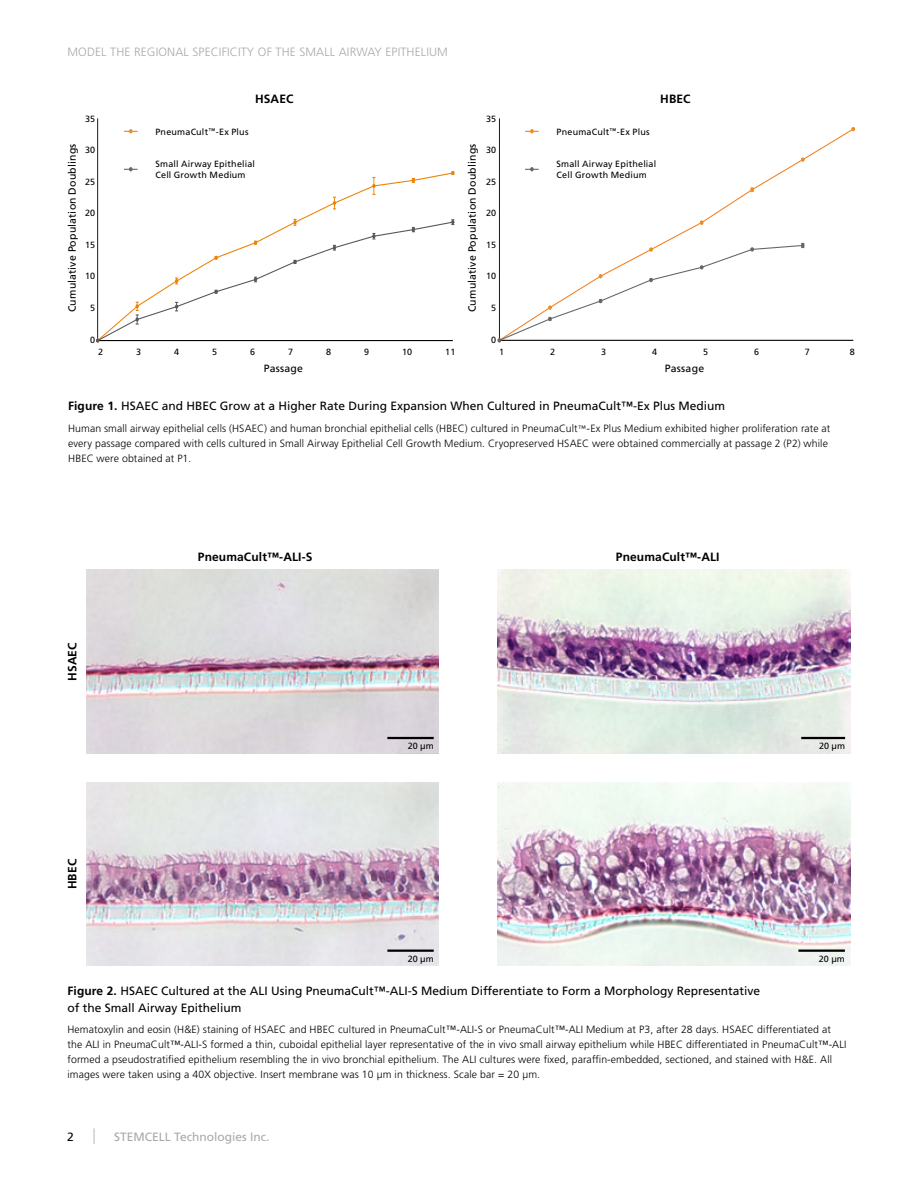
<style>
.page{position:relative;width:918px;height:1188px;background:#fff}
.page>*{position:absolute;margin:0;border:0;box-sizing:border-box;transform-origin:0 0}
.t1{font:12px/16.5px "Frutiger LT Std";color:#000}
.t2{font:300 12px "Frutiger LT Std";letter-spacing:.01em;color:#a7a9ac}
.t3{font:700 12px "Frutiger LT Std";letter-spacing:.01em;color:#000}
.t4{font:12px "Frutiger LT Std";color:#a7a9ac}
.t5{font:300 10.5px/15px "Frutiger LT Std";letter-spacing:.01em;color:#000}
.t6{font:10.5px "Frutiger LT Std";letter-spacing:.015em;color:#000}
.t7{font:9px/10.8px "Frutiger LT Std";letter-spacing:.015em;color:#000}
.s1{font-weight:700}
.s2{font-size:7.8px}
</style>
<div class="page">
<svg style="left:94px;top:1128px;width:1px;height:16px"></svg>
<hr style="left:499px;top:118px;width:1px;height:222px;background:#000">
<svg style="left:499px;top:128px;width:355px;height:213px"></svg>
<svg style="left:700px;top:220px;width:3px;height:5px"></svg>
<svg style="left:750px;top:187px;width:4px;height:5px"></svg>
<svg style="left:801px;top:157px;width:4px;height:5px"></svg>
<svg style="left:851px;top:127px;width:4px;height:4px"></svg>
<svg style="left:498px;top:243px;width:307px;height:100px"></svg>
<svg style="left:525px;top:129px;width:14px;height:4px"></svg>
<svg style="left:525px;top:167px;width:14px;height:4px"></svg>
<hr style="left:97px;top:118px;width:1px;height:223px;background:#000">
<svg style="left:97px;top:172px;width:356px;height:47px"></svg>
<svg style="left:333px;top:197px;width:3px;height:13px"></svg>
<svg style="left:372px;top:177px;width:4px;height:18px"></svg>
<svg style="left:412px;top:178px;width:3px;height:5px"></svg>
<svg style="left:451px;top:171px;width:3px;height:4px"></svg>
<svg style="left:96px;top:219px;width:358px;height:124px"></svg>
<svg style="left:124px;top:129px;width:14px;height:4px"></svg>
<svg style="left:124px;top:167px;width:14px;height:4px"></svg>
<img style="left:497px;top:570px;width:353px;height:183px">
<img style="left:86px;top:570px;width:353px;height:183px">
<img style="left:497px;top:783px;width:353px;height:183px">
<img style="left:86px;top:783px;width:353px;height:183px">
<hr style="left:387px;top:737px;width:47px;height:2px;background:#000">
<hr style="left:801px;top:737px;width:44px;height:2px;background:#000">
<hr style="left:798px;top:950px;width:47px;height:2px;background:#000">
<hr style="left:387px;top:950px;width:47px;height:2px;background:#000">
<p class="t2" style="left:68px;top:45px;width:382px">MODEL THE REGIONAL SPECIFICITY OF THE SMALL AIRWAY EPITHELIUM</p>
<p class="t3" style="left:255px;top:92px;width:40px">HSAEC</p>
<p class="t3" style="left:660px;top:92px;width:32px">HBEC</p>
<p class="t7" style="left:85px;top:113px;width:12px">35</p>
<p class="t7" style="left:486px;top:113px;width:12px">35</p>
<p class="t6" style="left:66px;top:312px;width:170px;rotate:-90deg">Cumulative Population Doublings</p>
<p class="t7" style="left:85px;top:145px;width:12px">30</p>
<p class="t7" style="left:85px;top:176px;width:12px">25</p>
<p class="t7" style="left:85px;top:208px;width:12px">20</p>
<p class="t7" style="left:85px;top:239px;width:12px">15</p>
<p class="t7" style="left:85px;top:271px;width:12px">10</p>
<p class="t7" style="left:90px;top:303px;width:7px">5</p>
<p class="t7" style="left:155px;top:126px;width:95px">PneumaCult<sup>™</sup>-Ex Plus</p>
<p class="t7" style="left:155px;top:159px;width:101px">Small Airway Epithelial<br>Cell Growth Medium</p>
<p class="t6" style="left:466px;top:312px;width:170px;rotate:-90deg">Cumulative Population Doublings</p>
<p class="t7" style="left:486px;top:145px;width:12px">30</p>
<p class="t7" style="left:486px;top:176px;width:12px">25</p>
<p class="t7" style="left:486px;top:208px;width:12px">20</p>
<p class="t7" style="left:486px;top:239px;width:12px">15</p>
<p class="t7" style="left:486px;top:271px;width:12px">10</p>
<p class="t7" style="left:491px;top:303px;width:7px">5</p>
<p class="t7" style="left:557px;top:126px;width:95px">PneumaCult<sup>™</sup>-Ex Plus</p>
<p class="t7" style="left:557px;top:159px;width:101px">Small Airway Epithelial<br>Cell Growth Medium</p>
<p class="t7" style="left:90px;top:334px;width:7px">0</p>
<p class="t7" style="left:491px;top:334px;width:7px">0</p>
<p class="t7" style="left:98px;top:346px;width:7px">2</p>
<p class="t7" style="left:174px;top:346px;width:7px">4</p>
<p class="t7" style="left:250px;top:346px;width:7px">6</p>
<p class="t7" style="left:326px;top:346px;width:7px">8</p>
<p class="t7" style="left:402px;top:346px;width:12px">10</p>
<p class="t7" style="left:445px;top:346px;width:12px">11</p>
<p class="t7" style="left:136px;top:346px;width:7px">3</p>
<p class="t7" style="left:212px;top:346px;width:7px">5</p>
<p class="t7" style="left:288px;top:346px;width:7px">7</p>
<p class="t7" style="left:364px;top:346px;width:7px">9</p>
<p class="t6" style="left:264px;top:363px;width:41px">Passage</p>
<p class="t7" style="left:499px;top:346px;width:7px">1</p>
<p class="t7" style="left:601px;top:346px;width:7px">3</p>
<p class="t7" style="left:703px;top:346px;width:7px">5</p>
<p class="t7" style="left:805px;top:346px;width:7px">7</p>
<p class="t7" style="left:550px;top:346px;width:7px">2</p>
<p class="t7" style="left:652px;top:346px;width:7px">4</p>
<p class="t7" style="left:754px;top:346px;width:7px">6</p>
<p class="t7" style="left:850px;top:346px;width:7px">8</p>
<p class="t6" style="left:665px;top:363px;width:41px">Passage</p>
<p class="t1" style="left:68px;top:398px;width:658px"><span class="s1">Figure 1.</span> HSAEC and HBEC Grow at a Higher Rate During Expansion When Cultured in PneumaCult™-Ex Plus Medium</p>
<p class="t5" style="left:68px;top:421px;width:764px">Human small airway epithelial cells (HSAEC) and human bronchial epithelial cells (HBEC) cultured in PneumaCult<span class="s2">™</span>-Ex Plus Medium exhibited higher proliferation rate at every passage compared with cells cultured in Small Airway Epithelial Cell Growth Medium. Cryopreserved HSAEC were obtained commercially at passage 2 (P2) while<br>HBEC were obtained at P1.</p>
<p class="t3" style="left:65px;top:681px;width:40px;rotate:-90deg">HSAEC</p>
<p class="t3" style="left:65px;top:889px;width:32px;rotate:-90deg">HBEC</p>
<p class="t3" style="left:198px;top:550px;width:116px">PneumaCult™-ALI-S</p>
<p class="t3" style="left:616px;top:550px;width:105px">PneumaCult™-ALI</p>
<p class="t7" style="left:408px;top:741px;width:28px">20 μm</p>
<p class="t7" style="left:819px;top:741px;width:28px">20 μm</p>
<p class="t7" style="left:408px;top:953px;width:28px">20 μm</p>
<p class="t7" style="left:819px;top:953px;width:28px">20 μm</p>
<p class="t1" style="left:68px;top:983px;width:694px"><span class="s1">Figure 2.</span> HSAEC Cultured at the ALI Using PneumaCult™-ALI-S Medium Differentiate to Form a Morphology Representative of the Small Airway Epithelium</p>
<p class="t5" style="left:68px;top:1022px;width:781px">Hematoxylin and eosin (H&amp;E) staining of HSAEC and HBEC cultured in PneumaCult™-ALI-S or PneumaCult™-ALI Medium at P3, after 28 days. HSAEC differentiated at the ALI in PneumaCult™-ALI-S formed a thin, cuboidal epithelial layer representative of the in vivo small airway epithelium while HBEC differentiated in PneumaCult™-ALI formed a pseudostratified epithelium resembling the in vivo bronchial epithelium. The ALI cultures were fixed, paraffin-embedded, sectioned, and stained with H&amp;E. All images were taken using a 40X objective. Insert membrane was 10 μm in thickness. Scale bar = 20 μm.</p>
<p class="t1" style="left:67px;top:1129px;width:8px">2</p>
<p class="t4" style="left:114px;top:1130px;width:157px">STEMCELL Technologies Inc.</p>
</div>
